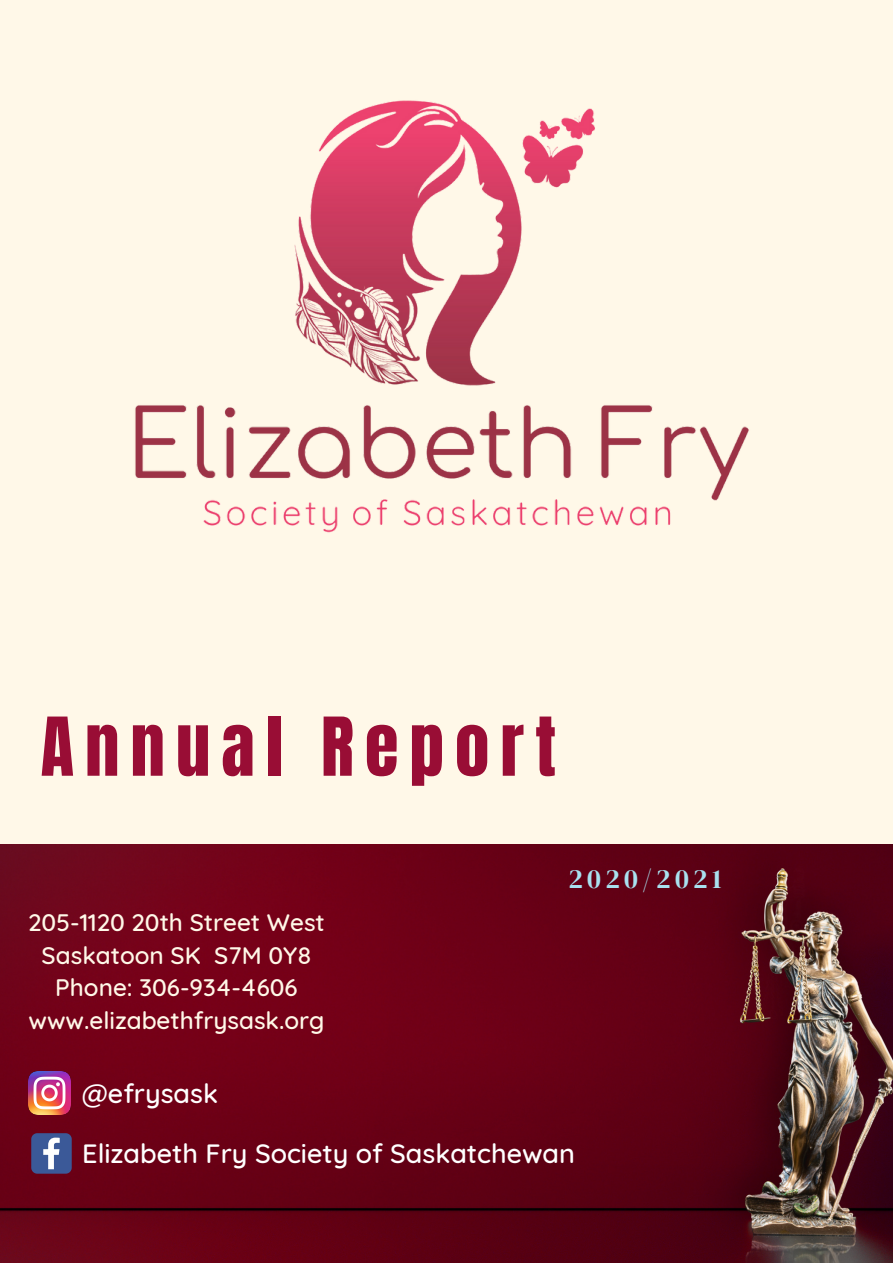
<style>
.page{position:relative;width:893px;height:1264px;background:#fff}
.page>*{position:absolute;margin:0;border:0;box-sizing:border-box;transform-origin:0 0}
.t1{font:68.85px "Anton";letter-spacing:.16em;color:#990d35}
.t2{font:27.3px "DM Serif Display";letter-spacing:.16em;color:#a9e1ef}
.t3{font:500 27px "Quicksand";color:#fff}
.t4{font:500 24.3px/32.7px "Quicksand";color:#fff8e8;text-align:center}
</style>
<div class="page">
<div style="left:0;top:0;width:892px;height:1262px;background:#fff8e8"></div>
<img style="left:0;top:844px;width:892px;height:418px">
<img style="left:135px;top:100px;width:614px;height:433px">
<svg style="left:31px;top:1133px;width:41px;height:40px;background:#5b70a4"></svg>
<img style="left:28px;top:1071px;width:43px;height:43px">
<h1 class="t1" style="left:41px;top:697px;width:517px">Annual Report</h1>
<p class="t4" style="left:28px;top:905px;width:298px">205-1120 20th Street West<br>Saskatoon SK S7M 0Y8<br>Phone: 306-934-4606 www.elizabethfrysask.org</p>
<p class="t2" style="left:568px;top:859px;width:155px">2020/2021</p>
<p class="t3" style="left:82px;top:1075px;width:138px">@efrysask</p>
<p class="t3" style="left:82px;top:1135px;width:494px">Elizabeth Fry Society of Saskatchewan</p>
</div>
